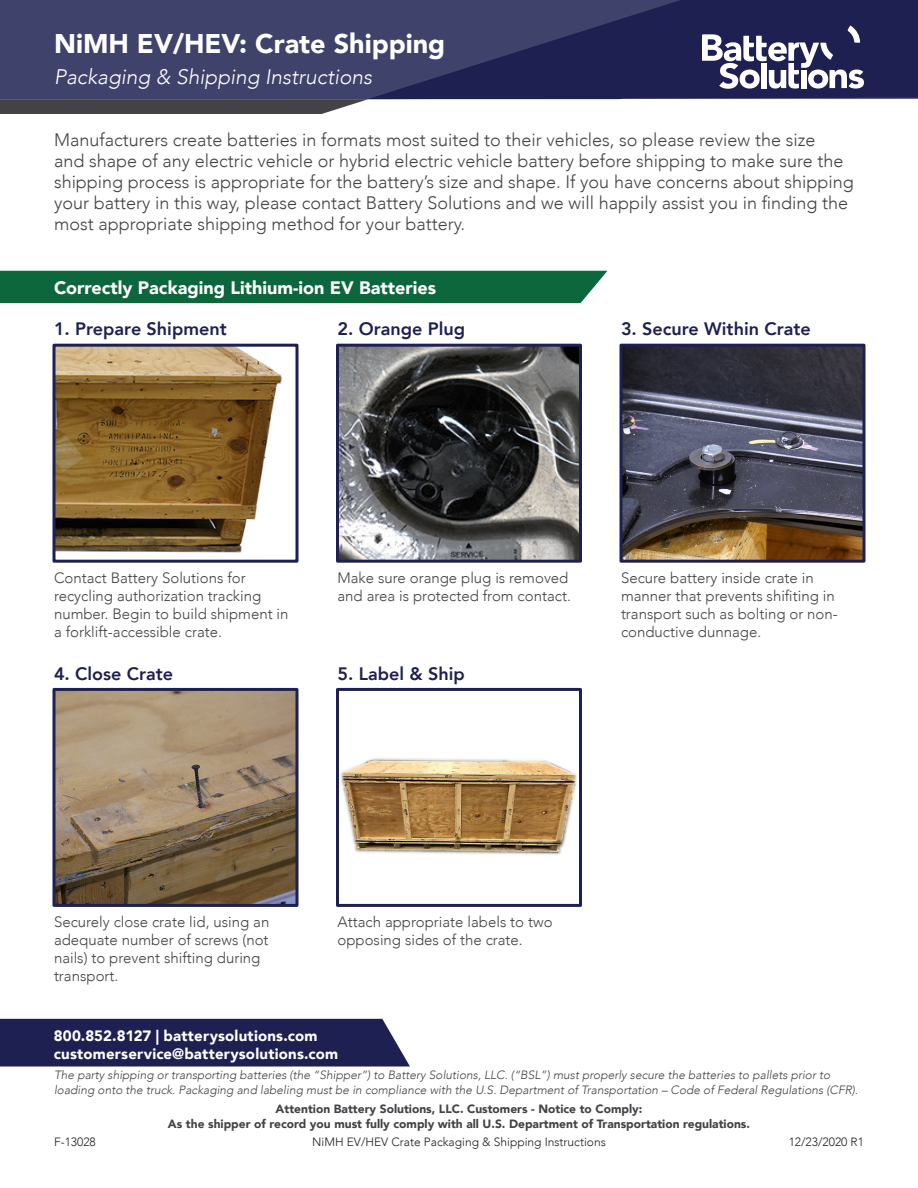
<style>
.page{position:relative;width:918px;height:1188px;background:#fff}
.page>*{position:absolute;margin:0;border:0;box-sizing:border-box;transform-origin:0 0}
.t1{font:900 27px "Avenir";color:#fff}
.t2{font:italic 300 21px "Avenir";color:#fff}
.t3{font:300 18px/21px "Avenir";color:#434345}
.t4{font:800 18px "Avenir";color:#1d2051}
.t5{font:900 18px "Avenir";color:#fff}
.t6{font:300 15px/18px "Avenir";color:#434345}
.t7{font:900 15px "Avenir";letter-spacing:.015em;color:#fff}
.t8{font:italic 300 12px/15px "Avenir";color:#424346}
.t9{font:900 12px "Avenir";color:#424346}
.t10{font:300 12px "Avenir";color:#231f20}
</style>
<div class="page">
<div style="left:0;top:1019px;width:410px;height:48px;background:#1d2051"></div>
<div style="left:0;top:0;width:368px;height:99px;background:#3f426b"></div>
<svg style="left:0;top:99px;width:865px;height:260px"></svg>
<svg style="left:0;top:99px;width:368px;height:117px"></svg>
<svg style="left:368px;top:0;width:550px;height:99px;background:#292c5a"></svg>
<div style="left:0;top:114px;width:324px;height:188px;background:#fff"></div>
<svg style="left:702px;top:26px;width:162px;height:63px"></svg>
<div style="left:0;top:271px;width:608px;height:32px;background:#0d673d"></div>
<img style="left:340px;top:348px;width:238px;height:211px">
<div style="left:336px;top:344px;width:246px;height:219px;border:3px solid #1d2051"></div>
<img style="left:56px;top:348px;width:238px;height:205px">
<div style="left:52px;top:344px;width:246px;height:219px;border:3px solid #1d2051"></div>
<img style="left:624px;top:348px;width:238px;height:211px">
<div style="left:620px;top:344px;width:246px;height:219px;border:3px solid #1d2051"></div>
<img style="left:340px;top:758px;width:237px;height:97px">
<div style="left:336px;top:688px;width:246px;height:219px;border:3px solid #1d2051"></div>
<img style="left:56px;top:692px;width:238px;height:211px">
<div style="left:52px;top:688px;width:246px;height:219px;border:3px solid #1d2051"></div>
<p class="t1" style="left:54px;top:20px;width:393px">NiMH EV/HEV: Crate Shipping</p>
<p class="t2" style="left:54px;top:65px;width:320px">Packaging &amp; Shipping Instructions</p>
<p class="t3" style="left:54px;top:130px;width:801px">Manufacturers create batteries in formats most suited to their vehicles, so please review the size<br>and shape of any electric vehicle or hybrid electric vehicle battery before shipping to make sure the shipping process is appropriate for the battery’s size and shape. If you have concerns about shipping your battery in this way, please contact Battery Solutions and we will happily assist you in finding the most appropriate shipping method for your battery.</p>
<p class="t5" style="left:54px;top:272px;width:384px">Correctly Packaging Lithium-ion EV Batteries</p>
<p class="t4" style="left:54px;top:315px;width:174px">1. Prepare Shipment</p>
<p class="t4" style="left:338px;top:315px;width:129px">2. Orange Plug</p>
<p class="t4" style="left:621px;top:315px;width:191px">3. Secure Within Crate</p>
<p class="t6" style="left:54px;top:568px;width:236px">Contact Battery Solutions for recycling authorization tracking number. Begin to build shipment in a forklift-accessible crate.</p>
<p class="t6" style="left:338px;top:568px;width:235px">Make sure orange plug is removed and area is protected from contact.</p>
<p class="t6" style="left:621px;top:568px;width:218px">Secure battery inside crate in manner that prevents shifiting in transport such as bolting or non&shy;conductive dunnage.</p>
<p class="t4" style="left:54px;top:659px;width:121px">4. Close Crate</p>
<p class="t4" style="left:338px;top:659px;width:129px">5. Label &amp; Ship</p>
<p class="t6" style="left:54px;top:913px;width:217px">Securely close crate lid, using an adequate number of screws (not nails) to prevent shifting during transport.</p>
<p class="t6" style="left:338px;top:913px;width:217px">Attach appropriate labels to two opposing sides of the crate.</p>
<p class="t7" style="left:54px;top:1023px;width:265px">800.852.8127 | batterysolutions.com</p>
<p class="t7" style="left:54px;top:1041px;width:286px">customerservice@batterysolutions.com</p>
<p class="t8" style="left:54px;top:1067px;width:806px">The party shipping or transporting batteries (the “Shipper”) to Battery Solutions, LLC. (“BSL”) must properly secure the batteries to pallets prior to loading onto the truck. Packaging and labeling must be in compliance with the U.S. Department of Transportation – Code of Federal Regulations (CFR).</p>
<p class="t9" style="left:276px;top:1098px;width:368px">Attention Battery Solutions, LLC. Customers - Notice to Comply:</p>
<p class="t9" style="left:168px;top:1113px;width:584px">As the shipper of record you must fully comply with all U.S. Department of Transportation regulations.</p>
<p class="t10" style="left:54px;top:1135px;width:43px">F-13028</p>
<p class="t10" style="left:312px;top:1135px;width:295px">NiMH EV/HEV Crate Packaging &amp; Shipping Instructions</p>
<p class="t10" style="left:789px;top:1135px;width:77px">12/23/2020 R1</p>
</div>
